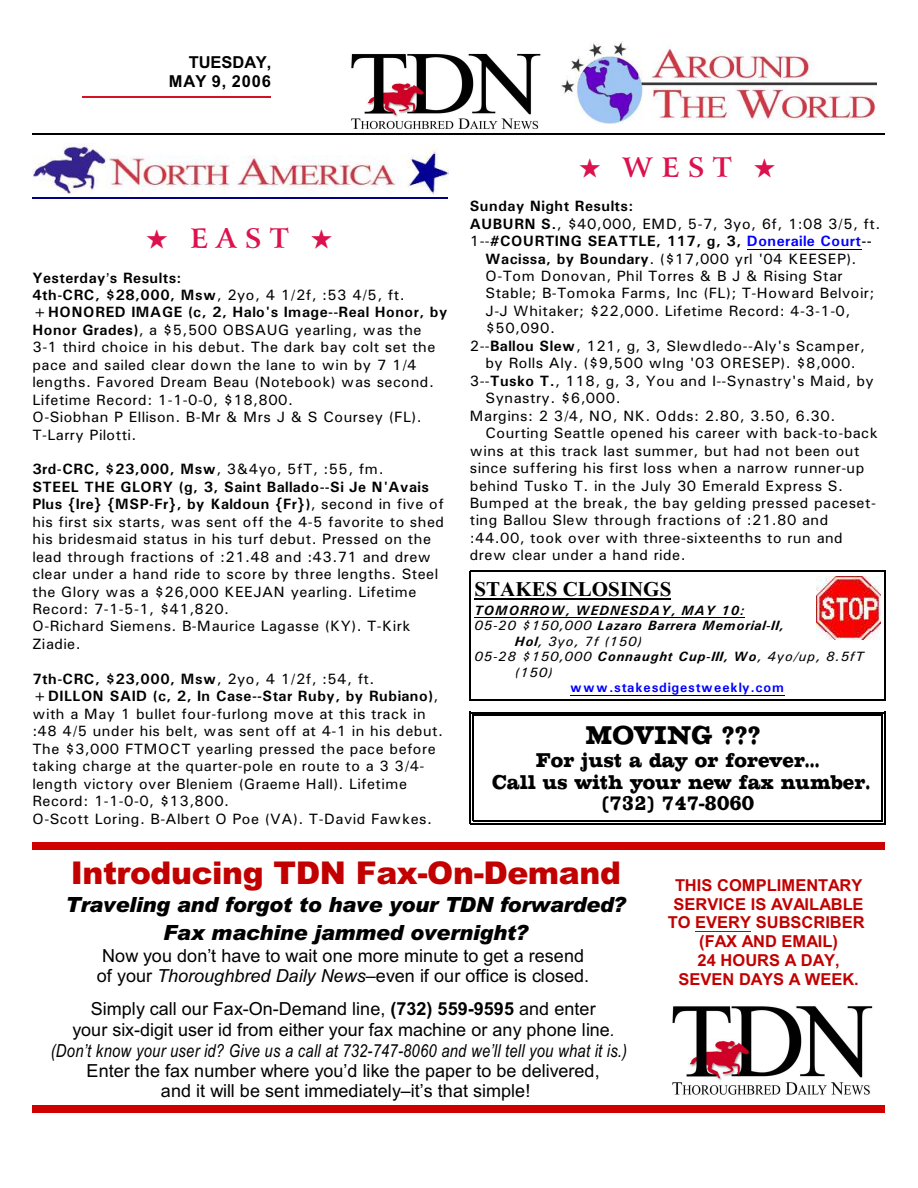
<style>
.page{position:relative;width:918px;height:1188px;background:#fff}
.page>*{position:absolute;margin:0;border:0;box-sizing:border-box;transform-origin:0 0}
.t1{font:900 31.35px "Arial";letter-spacing:-.01em;color:#c20000}
.t2{font:700 27px "Arrus BT";letter-spacing:.295em;color:#db124d}
.t3{font:27px "Chesterfield Condensed";letter-spacing:.01em;color:#000}
.t4{font:italic 900 21px/27.8px "Arial";letter-spacing:-.015em;color:#000;text-align:center}
.t5{font:21px/21.8px "Chesterfield Condensed";letter-spacing:.005em;color:#000;text-align:center}
.t6{font:700 21px "Times New Roman";letter-spacing:.005em;color:#000}
.t7{font:18px/19.6px "Arial";letter-spacing:.005em;color:#000;text-align:center}
.t8{font:italic 18px "Arial Narrow";letter-spacing:.01em;color:#000}
.t9{font:700 16.5px/18.8px "Arial";color:#c20000;text-align:center}
.t10{font:700 16.5px/19.8px "Arial";color:#000;text-align:right}
.t11{font:15px/17.4px "Univers";letter-spacing:.03em;color:#000}
.t12{font:700 15px "Univers";letter-spacing:.035em;color:#000}
.t13{font:italic 13.5px "Univers";letter-spacing:.065em;color:#000}
.t14{font:italic 700 13.5px "Univers";letter-spacing:.065em;color:#000}
.t15{font:700 13.5px "Univers";letter-spacing:.065em;color:#00f}
.s1{font-weight:700}
.s2{font-weight:400}
.s3{color:#00f}
.s4{font-style:italic}
.s5{font-style:italic;font-size:16.5px}
</style>
<div class="page">
<hr style="left:82px;top:96px;width:189px;height:2px;background:#d41226">
<img style="left:561px;top:41px;width:315px;height:82px">
<img style="left:351px;top:53px;width:190px;height:77px">
<hr style="left:32px;top:134px;width:853px;height:1px;background:#000">
<img style="left:672px;top:1006px;width:201px;height:89px">
<hr style="left:695px;top:931px;width:56px;height:1px;background:#c20000">
<div style="left:32px;top:842px;width:853px;height:7px;background:#d10000"></div>
<div style="left:32px;top:1105px;width:853px;height:7px;background:#d10000"></div>
<img style="left:32px;top:143px;width:416px;height:51px">
<hr style="left:32px;top:197px;width:416px;height:1px;background:#000080">
<img style="left:816px;top:576px;width:65px;height:63px">
<hr style="left:474px;top:598px;width:197px;height:2px;background:#000">
<hr style="left:474px;top:617px;width:271px;height:1px;background:#000">
<hr style="left:570px;top:695px;width:215px;height:1px;background:#000">
<hr style="left:470px;top:571px;width:1px;height:129px;background:#000">
<hr style="left:884px;top:571px;width:1px;height:129px;background:#000">
<hr style="left:470px;top:571px;width:415px;height:1px;background:#000">
<hr style="left:470px;top:699px;width:415px;height:2px;background:#000">
<hr style="left:473px;top:715px;width:1px;height:106px;background:#000">
<hr style="left:881px;top:715px;width:2px;height:106px;background:#000">
<hr style="left:473px;top:715px;width:409px;height:1px;background:#000">
<hr style="left:473px;top:820px;width:409px;height:1px;background:#000">
<hr style="left:470px;top:712px;width:1px;height:112px;background:#000">
<hr style="left:884px;top:712px;width:1px;height:112px;background:#000">
<hr style="left:470px;top:712px;width:415px;height:1px;background:#000">
<hr style="left:470px;top:823px;width:415px;height:1px;background:#000">
<hr style="left:747px;top:249px;width:114px;height:1px;background:#000">
<p class="t10" style="left:169px;top:53px;width:104px">TUESDAY,<br>MAY 9, 2006</p>
<h2 class="t2" style="left:146px;top:228px;width:188px">★ EAST ★</h2>
<p class="t11" style="left:32px;top:270px;width:416px"><span class="s1">Yesterday s Results:<br>4th-CRC, $28,000, Msw</span>, 2yo, 4 1/2f, :53 4/5, ft. <span class="s1">+HONORED IMAGE (c, 2, Halo's Image--Real Honor, by Honor Grades)</span>, a $5,500 OBSAUG yearling, was the 3-1 third choice in his debut. The dark bay colt set the pace and sailed clear down the lane to win by 7 1/4 lengths. Favored Dream Beau (Notebook) was second.<br>Lifetime Record: 1-1-0-0, $18,800.<br>O-Siobhan P Ellison. B-Mr &amp; Mrs J &amp; S Coursey (FL).<br>T-Larry Pilotti.</p>
<p class="t11" style="left:32px;top:462px;width:413px"><span class="s1">3rd-CRC, $23,000, Msw</span>, 3&amp;4yo, 5fT, :55, fm.<br><span class="s1">STEEL THE GLORY (g, 3, Saint Ballado--Si Je N'Avais Plus {Ire} {MSP-Fr}, by Kaldoun {Fr})</span>, second in five of his first six starts, was sent off the 4-5 favorite to shed his bridesmaid status in his turf debut. Pressed on the lead through fractions of :21.48 and :43.71 and drew clear under a hand ride to score by three lengths. Steel the Glory was a $26,000 KEEJAN yearling. Lifetime Record: 7-1-5-1, $41,820.<br>O-Richard Siemens. B-Maurice Lagasse (KY). T-Kirk Ziadie.</p>
<p class="t11" style="left:32px;top:671px;width:412px"><span class="s1">7th-CRC, $23,000, Msw</span>, 2yo, 4 1/2f, :54, ft. <span class="s1">+DILLON SAID (c, 2, In Case--Star Ruby, by Rubiano)</span>, with a May 1 bullet four-furlong move at this track in :48 4/5 under his belt, was sent off at 4-1 in his debut.<br>The $3,000 FTMOCT yearling pressed the pace before taking charge at the quarter-pole en route to a 3 3/4- length victory over Bleniem (Graeme Hall). Lifetime Record: 1-1-0-0, $13,800.<br>O-Scott Loring. B-Albert O Poe (VA). T-David Fawkes.</p>
<h2 class="t2" style="left:579px;top:156px;width:198px">★ WEST ★</h2>
<p class="t12" style="left:470px;top:201px;width:165px">Sunday Night Results:</p>
<p class="t11" style="left:470px;top:216px;width:412px"><span class="s1">AUBURN S.</span>, $40,000, EMD, 5-7, 3yo, 6f, 1:08 3/5, ft.</p>
<p class="t12" style="left:470px;top:236px;width:403px"><span class="s2">1--</span>#COURTING SEATTLE, 117, g, 3, <span class="s3">Doneraile Court</span>--</p>
<p class="t11" style="left:485px;top:251px;width:373px"><span class="s1">Wacissa, by Boundary</span>. ($17,000 yrl '04 KEESEP).</p>
<p class="t11" style="left:485px;top:268px;width:359px">O-Tom Donovan, Phil Torres &amp; B J &amp; Rising Star</p>
<p class="t11" style="left:485px;top:286px;width:390px">Stable; B-Tomoka Farms, Inc (FL); T-Howard Belvoir;</p>
<p class="t11" style="left:485px;top:303px;width:366px">J-J Whitaker; $22,000. Lifetime Record: 4-3-1-0,</p>
<p class="t11" style="left:485px;top:321px;width:71px">$50,090.</p>
<p class="t11" style="left:470px;top:338px;width:397px">2--<span class="s1">Ballou Slew</span>, 121, g, 3, Slewdledo--Aly's Scamper,</p>
<p class="t11" style="left:485px;top:356px;width:372px">by Rolls Aly. ($9,500 wlng '03 ORESEP). $8,000.</p>
<p class="t11" style="left:470px;top:373px;width:406px">3--<span class="s1">Tusko T.</span>, 118, g, 3, You and I--Synastry's Maid, by</p>
<p class="t11" style="left:485px;top:391px;width:137px">Synastry. $6,000.</p>
<p class="t11" style="left:470px;top:408px;width:367px">Margins: 2 3/4, NO, NK. Odds: 2.80, 3.50, 6.30.</p>
<p class="t11" style="left:485px;top:426px;width:394px">Courting Seattle opened his career with back-to-back</p>
<p class="t11" style="left:470px;top:443px;width:391px">wins at this track last summer, but had not been out</p>
<p class="t11" style="left:470px;top:461px;width:396px">since suffering his first loss when a narrow runner-up</p>
<p class="t11" style="left:470px;top:478px;width:375px">behind Tusko T. in the July 30 Emerald Express S.</p>
<p class="t11" style="left:470px;top:495px;width:408px">Bumped at the break, the bay gelding pressed paceset-</p>
<p class="t11" style="left:470px;top:513px;width:360px">ting Ballou Slew through fractions of :21.80 and</p>
<p class="t11" style="left:470px;top:530px;width:375px">:44.00, took over with three-sixteenths to run and</p>
<p class="t11" style="left:470px;top:548px;width:217px">drew clear under a hand ride.</p>
<h3 class="t6" style="left:474px;top:581px;width:198px">STAKES CLOSINGS</h3>
<p class="t14" style="left:474px;top:605px;width:272px">TOMORROW, WEDNESDAY, MAY 10:</p>
<p class="t14" style="left:474px;top:621px;width:311px"><span class="s2">05-20 $150,000</span> Lazaro Barrera Memorial-II,</p>
<p class="t13" style="left:515px;top:637px;width:129px"><span class="s1">Hol</span>, 3yo, 7f (150)</p>
<p class="t13" style="left:474px;top:652px;width:391px">05-28 $150,000 <span class="s1">Connaught Cup-III, Wo</span>, 4yo/up, 8.5fT</p>
<p class="t13" style="left:515px;top:668px;width:39px">(150)</p>
<p class="t15" style="left:570px;top:683px;width:215px">www.stakesdigestweekly.com</p>
<h2 class="t3" style="left:586px;top:720px;width:176px">MOVING ???</h2>
<h3 class="t5" style="left:492px;top:749px;width:380px">For just a day or forever...<br>Call us with your new fax number. (732) 747-8060</h3>
<h1 class="t1" style="left:71px;top:862px;width:552px">Introducing TDN Fax-On-Demand</h1>
<h3 class="t4" style="left:66px;top:893px;width:562px">Traveling and forgot to have your TDN forwarded?<br>Fax machine jammed overnight?</h3>
<p class="t7" style="left:97px;top:947px;width:494px">Now you don’t have to wait one more minute to get a resend of your <span class="s4">Thoroughbred Daily News</span>–even if our office is closed.</p>
<p class="t7" style="left:72px;top:1000px;width:544px;line-height:20.9px">Simply call our Fax-On-Demand line, <span class="s1">(732) 559-9595</span> and enter your six-digit user id from either your fax machine or any phone line<span class="s5">.</span></p>
<p class="t8" style="left:51px;top:1044px;width:578px">(Don’t know your user id? Give us a call at 732-747-8060 and we’ll tell you what it is.)</p>
<p class="t7" style="left:87px;top:1062px;width:515px">Enter the fax number where you’d like the paper to be delivered, and it will be sent immediately–it’s that simple!</p>
<p class="t9" style="left:668px;top:877px;width:198px">THIS COMPLIMENTARY<br>SERVICE IS AVAILABLE<br>TO EVERY SUBSCRIBER (FAX AND EMAIL)<br>24 HOURS A DAY,<br>SEVEN DAYS A WEEK.</p>
</div>
